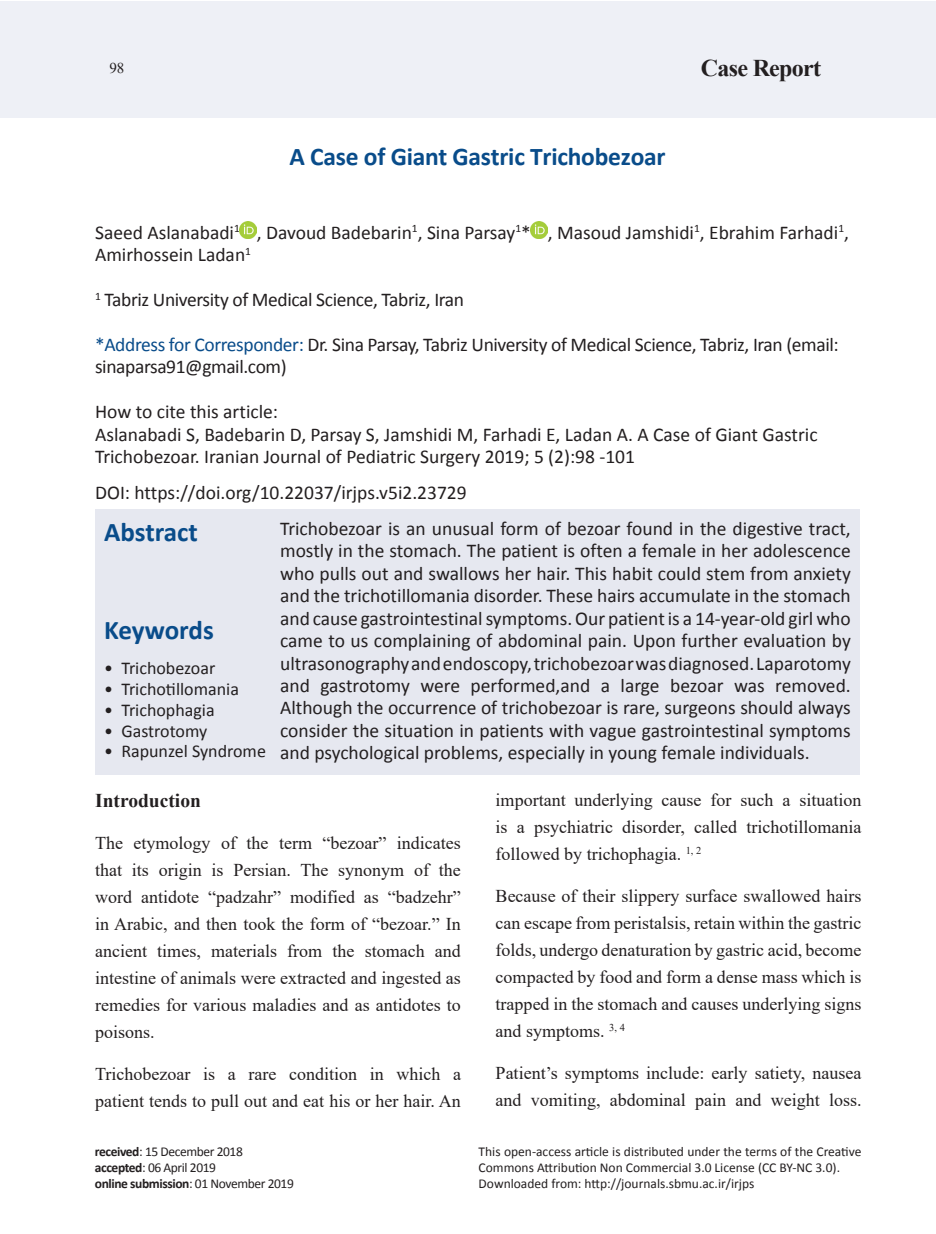
<style>
.page{position:relative;width:936px;height:1234px;background:#fff}
.page>*{position:absolute;margin:0;border:0;box-sizing:border-box;transform-origin:0 0}
.t1{font:700 27px "Calibri";color:#094c8a}
.t2{font:700 25.5px "Calibri";letter-spacing:-.01em;color:#094c8a}
.t3{font:700 24px "Times New Roman";letter-spacing:-.03em;color:#231f20}
.t4{font:19.5px/22.4px "Calibri";color:#231f20}
.t5{font:19.5px/22.4px "Calibri";letter-spacing:-.02em;color:#231f20}
.t6{font:700 19.5px "Times New Roman";color:#231f20}
.t7{font:18px/27px "Times New Roman";color:#231f20;text-align:justify}
.t8{font:18px "Calibri";color:#231f20}
.t9{font:15px "Times New Roman";color:#231f20}
.t10{font:13.5px/16.2px "Calibri";color:#231f20}
.t11{font:13.5px/16.2px "Calibri";letter-spacing:-.03em;color:#231f20}
.s1{color:#094c8a}
.s2{font-weight:700}
</style>
<div class="page">
<div style="left:0;top:1px;width:935px;height:116px;background:#eef0f6"></div>
<img style="left:240px;top:222px;width:17px;height:17px">
<img style="left:531px;top:222px;width:16px;height:17px">
<div style="left:95px;top:509px;width:764px;height:266px;background:#e6e8f0"></div>
<p class="t9" style="left:109px;top:58px;width:16px">98</p>
<h2 class="t2" style="left:289px;top:140px;width:377px">A Case of Giant Gastric Trichobezoar</h2>
<p class="t3" style="left:701px;top:50px;width:122px">Case Report</p>
<p class="t4" style="left:95px;top:220px;width:755px">Saeed Aslanabadi<sup>1</sup> , Davoud Badebarin<sup>1</sup>, Sina Parsay<sup>1</sup>* , Masoud Jamshidi<sup>1</sup>, Ebrahim Farhadi<sup>1</sup>,<br>Amirhossein Ladan<sup>1</sup></p>
<p class="t5" style="left:95px;top:287px;width:370px"><sup>1</sup> Tabriz University of Medical Science, Tabriz, Iran</p>
<p class="t5" style="left:95px;top:332px;width:745px"><span class="s1">*Address for Corresponder:</span> Dr. Sina Parsay, Tabriz University of Medical Science, Tabriz, Iran (email: sinaparsa91@gmail.com)</p>
<p class="t4" style="left:95px;top:399px;width:724px">How to cite this article:<br>Aslanabadi S, Badebarin D, Parsay S, Jamshidi M, Farhadi E, Ladan A. A Case of Giant Gastric<br>Trichobezoar. Iranian Journal of Pediatric Surgery 2019; 5 (2):98 -101</p>
<p class="t4" style="left:280px;top:474px;width:572px;line-height:35.7px;text-indent:-185px">DOI: https://doi.org/10.22037/irjps.v5i2.23729<br>Trichobezoar is an unusual form of bezoar found in the digestive tract,</p>
<p class="t4" style="left:280px;top:538px;width:572px;text-align:justify">mostly in the stomach. The patient is often a female in her adolescence who pulls out and swallows her hair. This habit could stem from anxiety and the trichotillomania disorder. These hairs accumulate in the stomach and cause gastrointestinal symptoms. Our patient is a 14-year-old girl who came to us complaining of abdominal pain. Upon further evaluation by ultrasonography and endoscopy, trichobezoar was diagnosed. Laparotomy and gastrotomy were performed,and a large bezoar was removed.<br>Although the occurrence of trichobezoar is rare, surgeons should always consider the situation in patients with vague gastrointestinal symptoms and psychological problems, especially in young female individuals.</p>
<h1 class="t1" style="left:104px;top:514px;width:95px">Abstract</h1>
<h1 class="t1" style="left:104px;top:613px;width:111px">Keywords</h1>
<p class="t8" style="left:104px;top:657px;width:113px">• Trichobezoar</p>
<p class="t8" style="left:104px;top:678px;width:136px">• Trichotillomania</p>
<p class="t8" style="left:104px;top:698px;width:112px">• Trichophagia</p>
<p class="t8" style="left:104px;top:719px;width:104px">• Gastrotomy</p>
<p class="t8" style="left:104px;top:740px;width:163px">• Rapunzel Syndrome</p>
<p class="t6" style="left:95px;top:786px;width:107px">Introduction</p>
<p class="t7" style="left:95px;top:828px;width:367px">The etymology of the term “bezoar” indicates that its origin is Persian. The synonym of the word antidote “padzahr” modified as “badzehr” in Arabic, and then took the form of “bezoar.” In ancient times, materials from the stomach and intestine of animals were extracted and ingested as remedies for various maladies and as antidotes to poisons.</p>
<p class="t7" style="left:95px;top:1059px;width:367px">Trichobezoar is a rare condition in which a patient tends to pull out and eat his or her hair. An</p>
<p class="t11" style="left:95px;top:1142px;width:200px"><span class="s2">received</span>: 15 December 2018 <span class="s2">accepted</span>: 06 April 2019<br><span class="s2">online submission</span>: 01 November 2019</p>
<p class="t7" style="left:495px;top:785px;width:367px">important underlying cause for such a situation is a psychiatric disorder, called trichotillomania followed by trichophagia. <sup>1,</sup> <sup>2</sup></p>
<p class="t7" style="left:495px;top:881px;width:367px">Because of their slippery surface swallowed hairs can escape from peristalsis, retain within the gastric folds, undergo denaturation by gastric acid, become compacted by food and form a dense mass which is trapped in the stomach and causes underlying signs and symptoms. <sup>3,</sup> <sup>4</sup></p>
<p class="t7" style="left:495px;top:1058px;width:367px">Patient’s symptoms include: early satiety, nausea and vomiting, abdominal pain and weight loss.</p>
<p class="t10" style="left:478px;top:1142px;width:384px">This open-access article is distributed under the terms of the Creative<br>Commons Attribution Non Commercial 3.0 License (CC BY-NC 3.0).<br>Downloaded from: http://journals.sbmu.ac.ir/irjps</p>
</div>
